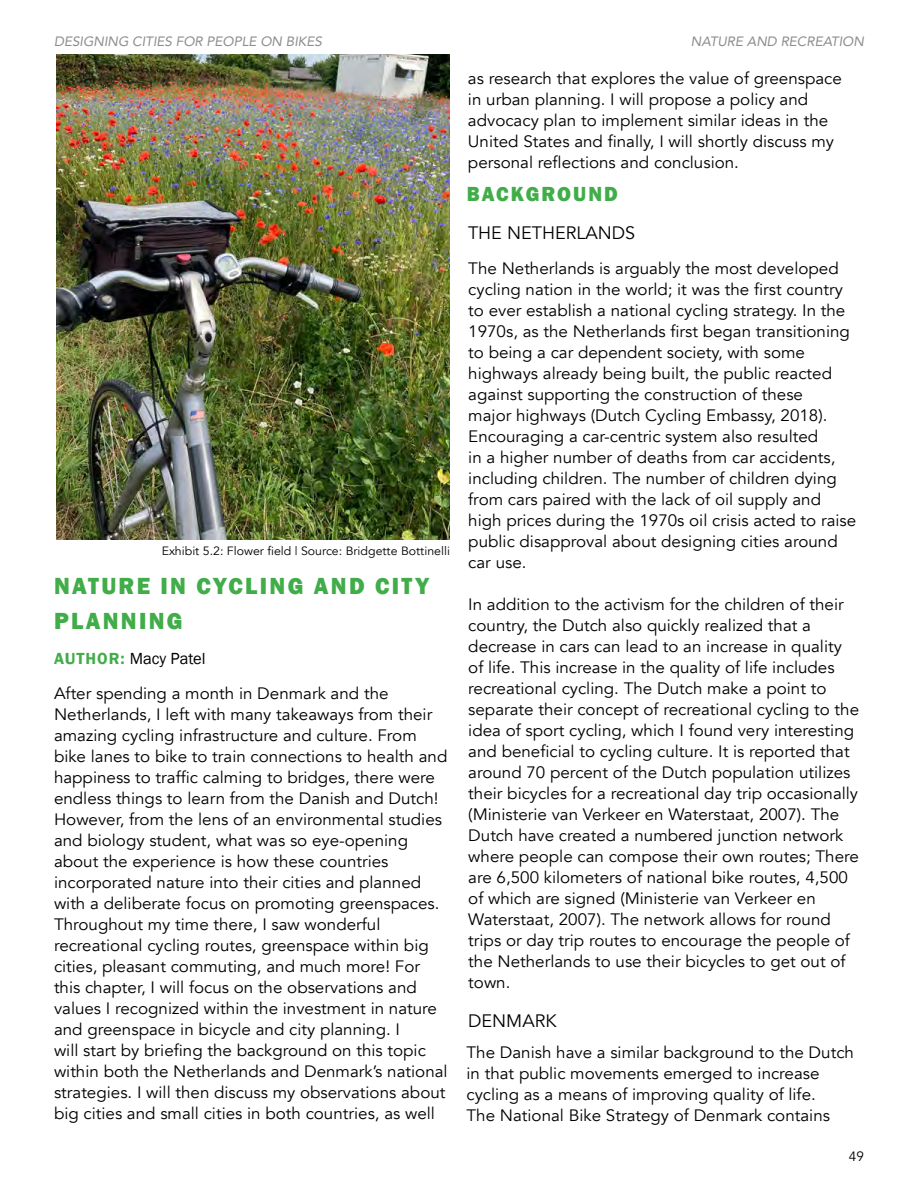
<style>
.page{position:relative;width:918px;height:1188px;background:#fff}
.page>*{position:absolute;margin:0;border:0;box-sizing:border-box;transform-origin:0 0}
.t1{font:800 24px/34.5px "Franklin Gothic";letter-spacing:.1em;color:#41ad49;scale:.96 1}
.t2{font:800 21px "Franklin Gothic";letter-spacing:.1em;color:#41ad49;scale:.96 1}
.t3{font:18px "Avenir";color:#000}
.t4{font:16.5px/21px "Avenir";color:#000}
.t5{font:16.5px "Franklin Gothic";color:#000}
.t6{font:italic 13.5px "Avenir";color:#8a8c8e}
.t7{font:13.5px "Avenir";color:#000}
.t8{font:12px "Avenir";color:#000}
.s1{font-weight:600;color:#41ad49}
</style>
<div class="page">
<img style="left:56px;top:54px;width:394px;height:485px">
<p class="t6" style="left:54px;top:33px;width:269px">DESIGNING CITIES FOR PEOPLE ON BIKES</p>
<p class="t6" style="left:691px;top:33px;width:175px">NATURE AND RECREATION</p>
<p class="t4" style="left:468px;top:68px;width:375px">as research that explores the value of greenspace in urban planning. I will propose a policy and advocacy plan to implement similar ideas in the United States and finally, I will shortly discuss my personal reflections and conclusion.</p>
<p class="t2" style="left:467px;top:181px;width:159px">BACKGROUND</p>
<p class="t8" style="left:162px;top:544px;width:290px">Exhibit 5.2: Flower field | Source: Bridgette Bottinelli</p>
<h1 class="t1" style="left:54px;top:569px;width:392px">NATURE IN CYCLING AND CITY<br>PLANNING</h1>
<p class="t5" style="left:54px;top:648px;width:153px"><span class="s1">AUTHOR:</span> Macy Patel</p>
<p class="t4" style="left:54px;top:683px;width:395px">After spending a month in Denmark and the Netherlands, I left with many takeaways from their amazing cycling infrastructure and culture. From bike lanes to bike to train connections to health and happiness to traffic calming to bridges, there were endless things to learn from the Danish and Dutch!<br>However, from the lens of an environmental studies and biology student, what was so eye-opening about the experience is how these countries incorporated nature into their cities and planned with a deliberate focus on promoting greenspaces.<br>Throughout my time there, I saw wonderful recreational cycling routes, greenspace within big cities, pleasant commuting, and much more! For this chapter, I will focus on the observations and values I recognized within the investment in nature and greenspace in bicycle and city planning. I<br>will start by briefing the background on this topic within both the Netherlands and Denmark’s national strategies. I will then discuss my observations about big cities and small cities in both countries, as well</p>
<p class="t3" style="left:468px;top:222px;width:169px">THE NETHERLANDS</p>
<p class="t4" style="left:468px;top:258px;width:389px">The Netherlands is arguably the most developed cycling nation in the world; it was the first country to ever establish a national cycling strategy. In the 1970s, as the Netherlands first began transitioning to being a car dependent society, with some highways already being built, the public reacted against supporting the construction of these<br>major highways (Dutch Cycling Embassy, 2018).<br>Encouraging a car-centric system also resulted<br>in a higher number of deaths from car accidents, including children. The number of children dying from cars paired with the lack of oil supply and high prices during the 1970s oil crisis acted to raise public disapproval about designing cities around car use.</p>
<p class="t4" style="left:468px;top:594px;width:392px">In addition to the activism for the children of their country, the Dutch also quickly realized that a decrease in cars can lead to an increase in quality of life. This increase in the quality of life includes recreational cycling. The Dutch make a point to separate their concept of recreational cycling to the idea of sport cycling, which I found very interesting and beneficial to cycling culture. It is reported that around 70 percent of the Dutch population utilizes their bicycles for a recreational day trip occasionally (Ministerie van Verkeer en Waterstaat, 2007). The Dutch have created a numbered junction network where people can compose their own routes; There are 6,500 kilometers of national bike routes, 4,500 of which are signed (Ministerie van Verkeer en Waterstaat, 2007). The network allows for round trips or day trip routes to encourage the people of the Netherlands to use their bicycles to get out of town.</p>
<p class="t3" style="left:468px;top:1010px;width:90px">DENMARK</p>
<p class="t4" style="left:466px;top:1042px;width:389px">The Danish have a similar background to the Dutch in that public movements emerged to increase cycling as a means of improving quality of life.<br>The National Bike Strategy of Denmark contains</p>
<p class="t7" style="left:849px;top:1148px;width:17px">49</p>
</div>
